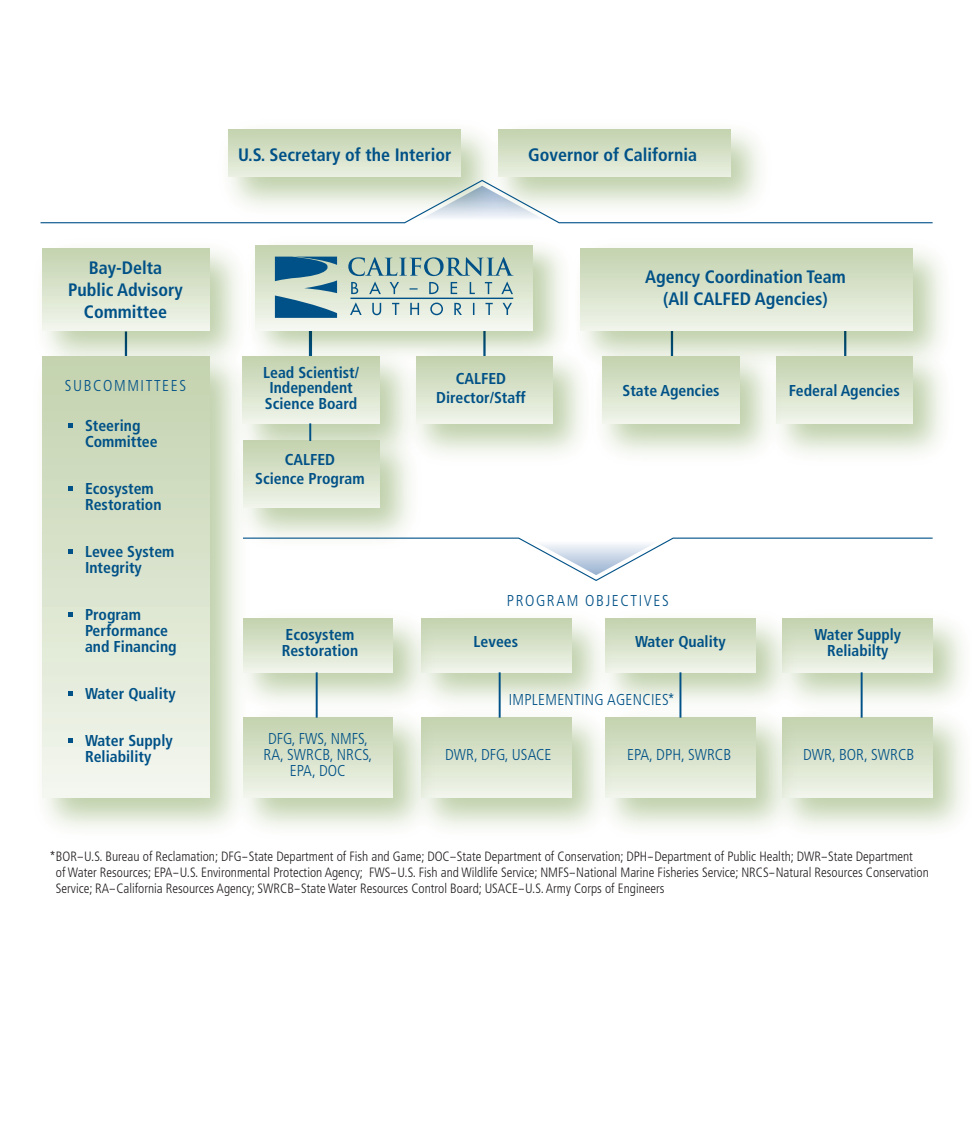
<style>
.page{position:relative;width:972px;height:1134px;background:#fff}
.page>*{position:absolute;margin:0;border:0;box-sizing:border-box;transform-origin:0 0}
.t1{font:700 condensed 18px/21.6px "Frutiger";color:#005187;text-align:center}
.t2{font:700 condensed 15.75px/15.8px "Frutiger";color:#005187}
.t3{font:300 condensed 15.75px/15.8px "Frutiger";letter-spacing:.01em;color:#005187;text-align:center}
.t4{font:300 condensed 15.75px "Frutiger";letter-spacing:.1em;color:#005187}
.t5{font:300 condensed 13.5px/16.2px "Frutiger";color:#231f20}
</style>
<div class="page">
<img style="left:230px;top:129px;width:249px;height:50px">
<div style="left:228px;top:129px;width:232px;height:48px;background:linear-gradient(to bottom,#c3d2ae,#e9efe1)"></div>
<img style="left:479px;top:129px;width:281px;height:50px">
<div style="left:498px;top:129px;width:232px;height:48px;background:linear-gradient(to bottom,#c3d2ae,#e9efe1)"></div>
<img style="left:42px;top:248px;width:194px;height:90px">
<div style="left:43px;top:249px;width:166px;height:82px;background:linear-gradient(to bottom,#c3d2ae,#f1f5ec)"></div>
<img style="left:42px;top:338px;width:196px;height:490px">
<div style="left:43px;top:357px;width:166px;height:440px;background:linear-gradient(to bottom,#c3d2ae,#f3f6ee)"></div>
<img style="left:583px;top:248px;width:359px;height:90px">
<div style="left:580px;top:249px;width:332px;height:82px;background:linear-gradient(to bottom,#c3d2af,#eff4e9)"></div>
<img style="left:790px;top:338px;width:153px;height:116px">
<div style="left:776px;top:356px;width:136px;height:67px;background:linear-gradient(to bottom,#c2d1ad,#eff4ea)"></div>
<img style="left:225px;top:338px;width:171px;height:137px">
<svg style="left:243px;top:371px;width:136px;height:50px;background:#dde6d1"></svg>
<img style="left:226px;top:421px;width:184px;height:137px">
<div style="left:244px;top:441px;width:136px;height:67px;background:linear-gradient(to bottom,#c3d2ae,#f0f4ea)"></div>
<img style="left:396px;top:371px;width:186px;height:104px">
<svg style="left:416px;top:371px;width:136px;height:52px;background:#dde6d2"></svg>
<img style="left:585px;top:338px;width:205px;height:116px">
<div style="left:603px;top:356px;width:136px;height:67px;background:linear-gradient(to bottom,#c2d1ad,#eff4ea)"></div>
<img style="left:805px;top:618px;width:158px;height:80px">
<div style="left:783px;top:619px;width:150px;height:53px;background:linear-gradient(to bottom,#c3d2ae,#f0f4ea)"></div>
<img style="left:621px;top:618px;width:184px;height:80px">
<div style="left:606px;top:619px;width:150px;height:53px;background:linear-gradient(to bottom,#c3d2ae,#f0f4ea)"></div>
<img style="left:443px;top:618px;width:178px;height:80px">
<div style="left:422px;top:619px;width:149px;height:53px;background:linear-gradient(to bottom,#c3d2ae,#f0f4ea)"></div>
<img style="left:225px;top:601px;width:218px;height:97px">
<div style="left:243px;top:619px;width:150px;height:53px;background:linear-gradient(to bottom,#c3d2ae,#f0f4ea)"></div>
<div style="left:783px;top:717px;width:150px;height:81px;background:linear-gradient(to bottom,#c2d2ad,#f1f5ec)"></div>
<img style="left:621px;top:698px;width:185px;height:135px">
<div style="left:606px;top:717px;width:150px;height:81px;background:linear-gradient(to bottom,#c2d2ad,#f1f5ec)"></div>
<img style="left:443px;top:698px;width:178px;height:130px">
<div style="left:422px;top:717px;width:149px;height:81px;background:linear-gradient(to bottom,#c2d2ad,#f1f5ec)"></div>
<img style="left:225px;top:698px;width:218px;height:130px">
<div style="left:243px;top:717px;width:150px;height:81px;background:linear-gradient(to bottom,#c2d2ad,#f1f5ec)"></div>
<img style="left:236px;top:245px;width:347px;height:126px">
<div style="left:255px;top:245px;width:277px;height:86px;background:linear-gradient(to bottom,#c3d2ae,#f4f7f1)"></div>
<svg style="left:69px;top:423px;width:4px;height:5px"></svg>
<svg style="left:69px;top:486px;width:4px;height:5px"></svg>
<svg style="left:69px;top:549px;width:4px;height:5px"></svg>
<svg style="left:69px;top:612px;width:4px;height:5px"></svg>
<svg style="left:69px;top:691px;width:4px;height:5px"></svg>
<svg style="left:69px;top:738px;width:4px;height:5px"></svg>
<svg style="left:40px;top:179px;width:893px;height:45px"></svg>
<svg style="left:242px;top:536px;width:691px;height:45px"></svg>
<svg style="left:275px;top:257px;width:62px;height:61px;background:#5f91a6"></svg>
<svg style="left:348px;top:257px;width:166px;height:58px;background:#b5cbc2"></svg>
<hr style="left:351px;top:298px;width:162px;height:1px;background:#005187">
<svg style="left:309px;top:423px;width:2px;height:18px"></svg>
<hr style="left:679px;top:672px;width:2px;height:46px;background:#005187">
<hr style="left:316px;top:672px;width:2px;height:46px;background:#005187">
<hr style="left:861px;top:672px;width:2px;height:46px;background:#005187">
<hr style="left:499px;top:672px;width:2px;height:46px;background:#005187">
<h1 class="t1" style="left:68px;top:257px;width:116px">Bay-Delta<br>Public Advisory<br>Committee</h1>
<p class="t4" style="left:65px;top:377px;width:123px">SUBCOMMITTEES</p>
<p class="t2" style="left:85px;top:418px;width:74px">Steering<br>Committee</p>
<p class="t2" style="left:85px;top:481px;width:78px">Ecosystem<br>Restoration</p>
<p class="t2" style="left:85px;top:544px;width:91px">Levee System<br>Integrity</p>
<p class="t2" style="left:85px;top:607px;width:93px">Program<br>Performance and Financing</p>
<p class="t2" style="left:85px;top:686px;width:92px">Water Quality</p>
<p class="t2" style="left:85px;top:733px;width:89px">Water Supply<br>Reliability</p>
<h1 class="t1" style="left:238px;top:144px;width:215px">U.S. Secretary of the Interior</h1>
<h1 class="t1" style="left:528px;top:144px;width:171px">Governor of California</h1>
<p class="t2" style="left:263px;top:364px;width:97px">Lead Scientist/<br>Independent<br>Science Board</p>
<p class="t2" style="left:255px;top:450px;width:111px;line-height:18.9px;text-align:center">CALFED<br>Science Program</p>
<p class="t2" style="left:282px;top:627px;width:78px">Ecosystem<br>Restoration</p>
<p class="t3" style="left:264px;top:731px;width:110px">DFG, FWS, NMFS,<br>RA, SWRCB, NRCS,<br>EPA, DOC</p>
<h1 class="t1" style="left:645px;top:266px;width:202px">Agency Coordination Team (All CALFED Agencies)</h1>
<p class="t2" style="left:436px;top:370px;width:91px;line-height:18.9px;text-align:center">CALFED<br>Director/Staff</p>
<p class="t2" style="left:623px;top:382px;width:99px">State Agencies</p>
<p class="t2" style="left:789px;top:382px;width:113px">Federal Agencies</p>
<p class="t4" style="left:507px;top:592px;width:164px">PROGRAM OBJECTIVES</p>
<p class="t2" style="left:474px;top:634px;width:46px">Levees</p>
<p class="t2" style="left:635px;top:634px;width:92px">Water Quality</p>
<p class="t3" style="left:509px;top:692px;width:168px">IMPLEMENTING AGENCIES*</p>
<p class="t2" style="left:815px;top:627px;width:88px;text-align:center">Water Supply<br>Reliabilty</p>
<p class="t3" style="left:445px;top:747px;width:108px">DWR, DFG, USACE</p>
<p class="t3" style="left:627px;top:747px;width:106px">EPA, DPH, SWRCB</p>
<p class="t3" style="left:803px;top:747px;width:113px">DWR, BOR, SWRCB</p>
<p class="t5" style="left:56px;top:848px;width:875px;text-indent:-6px">*BOR--U.S. Bureau of Reclamation; DFG--State Department of Fish and Game; DOC--State Department of Conservation; DPH--Department of Public Health; DWR--State Department<br>of Water Resources; EPA--U.S. Environmental Protection Agency; FWS--U.S. Fish and Wildlife Service; NMFS--National Marine Fisheries Service; NRCS--Natural Resources Conservation<br>Service; RA--California Resources Agency; SWRCB--State Water Resources Control Board; USACE--U.S. Army Corps of Engineers</p>
</div>
